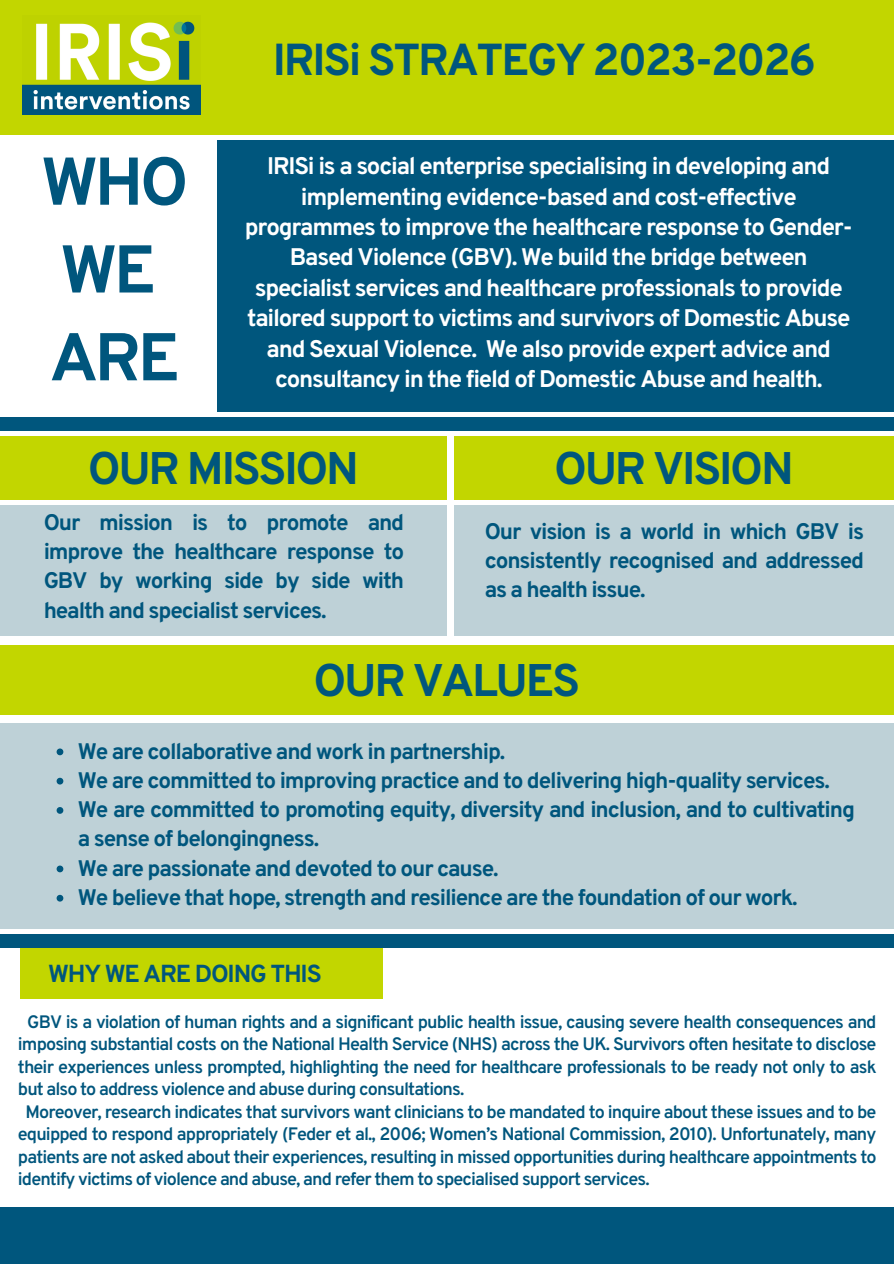
<style>
.page{position:relative;width:894px;height:1264px;background:#fff}
.page>*{position:absolute;margin:0;border:0;box-sizing:border-box;transform-origin:0 0}
.t1{font:700 67.35px/87.8px "Overpass";letter-spacing:-.05em;color:#00567d}
.t2{font:700 45.6px "Overpass";letter-spacing:-.05em;color:#00567d}
.t3{font:700 44.7px "Overpass";letter-spacing:-.05em;color:#00567d}
.t4{font:700 24.6px "Overpass";letter-spacing:-.05em;color:#00567d}
.t5{font:700 24px/30.3px "Overpass";letter-spacing:-.05em;color:#fff;text-align:center}
.t6{font:700 22.5px/29.2px "Overpass";letter-spacing:-.05em;color:#00567d;text-align:justify}
.t7{font:600 18px/22.5px "Overpass";letter-spacing:-.05em;color:#00567d;text-align:justify}
</style>
<div class="page">
<div style="left:217px;top:139px;width:676px;height:272px;background:#00567d"></div>
<div style="left:0;top:0;width:893px;height:134px;background:#c2d600"></div>
<img style="left:23px;top:21px;width:178px;height:94px">
<div style="left:0;top:417px;width:893px;height:13px;background:#00567d"></div>
<div style="left:0;top:505px;width:446px;height:131px;background:#bed1d7"></div>
<div style="left:0;top:436px;width:446px;height:63px;background:#c2d600"></div>
<div style="left:454px;top:505px;width:439px;height:131px;background:#bed1d7"></div>
<div style="left:454px;top:436px;width:439px;height:63px;background:#c2d600"></div>
<div style="left:0;top:723px;width:893px;height:206px;background:#bed1d7"></div>
<div style="left:0;top:645px;width:893px;height:69px;background:#c2d600"></div>
<svg style="left:57px;top:748px;width:6px;height:7px"></svg>
<svg style="left:57px;top:777px;width:6px;height:7px"></svg>
<svg style="left:57px;top:807px;width:6px;height:6px"></svg>
<svg style="left:57px;top:865px;width:6px;height:7px"></svg>
<svg style="left:57px;top:894px;width:6px;height:7px"></svg>
<div style="left:0;top:934px;width:893px;height:14px;background:#00567d"></div>
<div style="left:20px;top:948px;width:362px;height:50px;background:#c2d600"></div>
<div style="left:0;top:1206px;width:893px;height:57px;background:#00567d"></div>
<h1 class="t1" style="left:41px;top:144px;width:149px">WHO<br>WE<br>ARE</h1>
<h6 class="t3" style="left:273px;top:36px;width:544px">IRISi STRATEGY 2023-2026</h6>
<h4 class="t5" style="left:245px;top:153px;width:609px">IRISi is a social enterprise specialising in developing and implementing evidence-based and cost-effective programmes to improve the healthcare response to Gender-Based Violence (GBV). We build the bridge between specialist services and healthcare professionals to provide tailored support to victims and survivors of Domestic Abuse and Sexual Violence. We also provide expert advice and consultancy in the field of Domestic Abuse and health.</h4>
<h2 class="t2" style="left:88px;top:444px;width:273px">OUR MISSION</h2>
<h2 class="t6" style="left:44px;top:509px;width:362px">Our mission is to promote and improve the healthcare response to GBV by working side by side with health and specialist services.</h2>
<h6 class="t2" style="left:554px;top:444px;width:241px">OUR VISION</h6>
<h6 class="t6" style="left:484px;top:518px;width:381px">Our vision is a world in which GBV is consistently recognised and addressed as a health issue.</h6>
<h2 class="t2" style="left:313px;top:655px;width:268px">OUR VALUES</h2>
<p class="t6" style="left:78px;top:738px;width:429px">We are collaborative and work in partnership.</p>
<p class="t6" style="left:78px;top:767px;width:753px">We are committed to improving practice and to delivering high-quality services.</p>
<p class="t6" style="left:78px;top:797px;width:778px">We are committed to promoting equity, diversity and inclusion, and to cultivating a sense of belongingness.</p>
<p class="t6" style="left:78px;top:855px;width:422px">We are passionate and devoted to our cause.</p>
<p class="t6" style="left:78px;top:884px;width:721px">We believe that hope, strength and resilience are the foundation of our work.</p>
<h5 class="t4" style="left:48px;top:960px;width:275px">WHY WE ARE DOING THIS</h5>
<p class="t7" style="left:18px;top:1012px;width:859px;text-indent:9px">GBV is a violation of human rights and a significant public health issue, causing severe health consequences and imposing substantial costs on the National Health Service (NHS) across the UK. Survivors often hesitate to disclose their experiences unless prompted, highlighting the need for healthcare professionals to be ready not only to ask but also to address violence and abuse during consultations.</p>
<p class="t7" style="left:18px;top:1102px;width:859px;text-indent:8px">Moreover, research indicates that survivors want clinicians to be mandated to inquire about these issues and to be equipped to respond appropriately (Feder et al., 2006; Women’s National Commission, 2010). Unfortunately, many patients are not asked about their experiences, resulting in missed opportunities during healthcare appointments to identify victims of violence and abuse, and refer them to specialised support services.</p>
</div>
